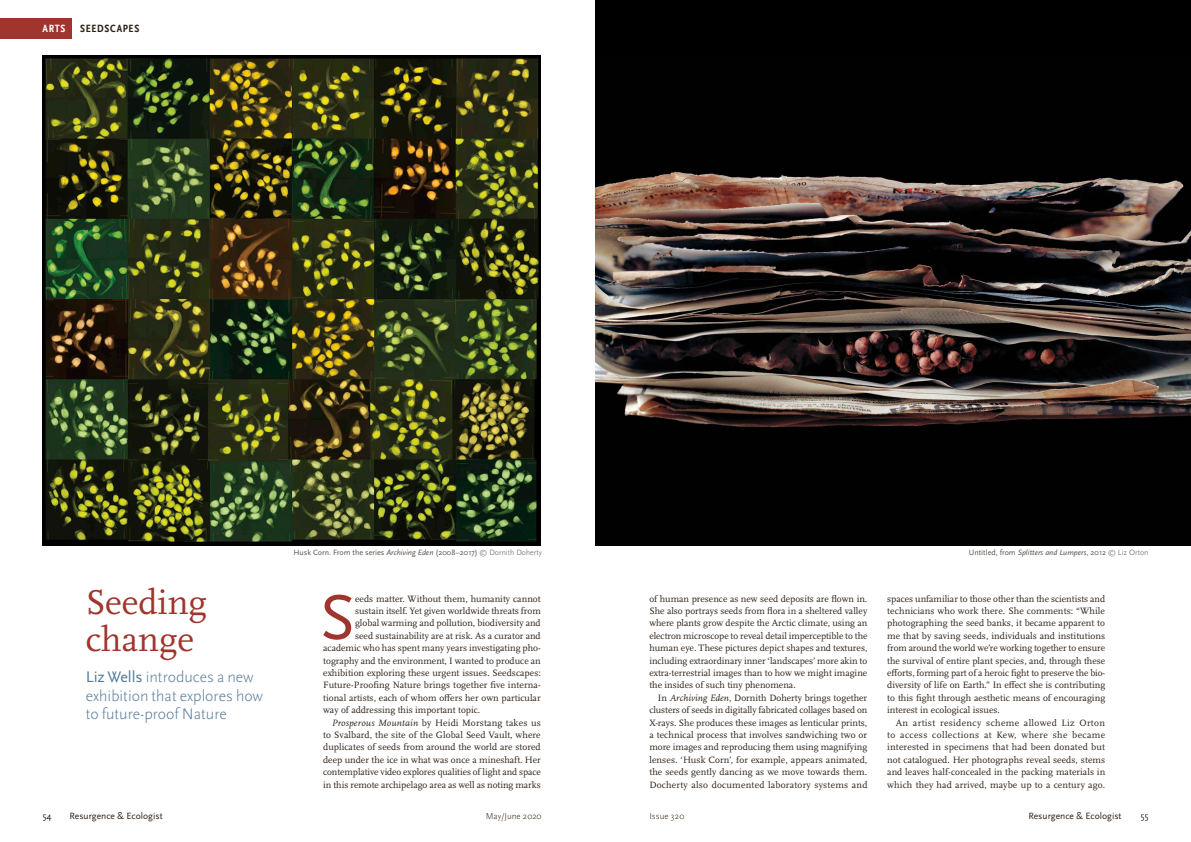
<style>
.page{position:relative;width:1191px;height:842px;background:#fff}
.page>*{position:absolute;margin:0;border:0;box-sizing:border-box;transform-origin:0 0}
.t1{font:66px "Scala Sans Pro";color:#9f352d}
.t2{font:36px/37.2px "Scala Pro";color:#9f352d}
.t3{font:300 16px/18.6px "Scala Sans Pro";color:#537996}
.t4{font:700 condensed 11px "Scala Sans Pro";letter-spacing:.06em;color:#2d2014}
.t5{font:700 condensed 11px "Scala Sans Pro";color:#fff}
.t6{font:9.6px/12.4px "Scala Pro";color:#2d2014;text-align:justify}
.t7{font:9.5px "Scala Sans Pro";color:#2d2014}
.t8{font:300 9px "Scala Sans Pro";color:#2d2014}
.t9{font:8px "Scala Sans Pro";color:#57514d}
.t10{font:italic 8px "Scala Sans Pro";color:#57514d}
.s1{font-weight:400}
.s2{font-style:italic}
.s3{font-weight:300}
.s4{font-style:normal}
.s5{font-weight:300;font-style:normal}
</style>
<div class="page">
<div style="left:0;top:18px;width:72px;height:21px;background:#9f352d"></div>
<img style="left:43px;top:56px;width:498px;height:490px">
<div style="left:595px;top:0;width:596px;height:546px;background:#000"></div>
<img style="left:595px;top:171px;width:596px;height:257px">
<p class="t5" style="left:43px;top:22px;width:25px">ARTS</p>
<p class="t4" style="left:80px;top:22px;width:61px">SEEDSCAPES</p>
<h2 class="t2" style="left:86px;top:584px;width:123px">Seeding change</h2>
<h3 class="t3" style="left:86px;top:668px;width:179px"><span class="s1">Liz Wells</span> introduces a new exhibition that explores how to future-proof Nature</h3>
<p class="t9" style="left:293px;top:548px;width:250px">Husk Corn. From the series <span class="s2">Archiving Eden</span> (2008–2017) <span class="s3">© Dornith Doherty</span></p>
<p class="t10" style="left:969px;top:548px;width:181px"><span class="s4">Untitled, from</span> Splitters and Lumpers<span class="s4">, 2012</span> <span class="s5">© Liz Orton</span></p>
<h1 class="t1" style="left:320px;top:579px;width:37px">S</h1>
<p class="t6" style="left:355px;top:592px;width:187px">eeds matter. Without them, humanity cannot</p>
<p class="t6" style="left:355px;top:605px;width:187px">sustain itself. Yet given worldwide threats from</p>
<p class="t6" style="left:355px;top:617px;width:187px">global warming and pollution, biodiversity and</p>
<p class="t6" style="left:355px;top:630px;width:187px">seed sustainability are at risk. As a curator and</p>
<p class="t6" style="left:323px;top:642px;width:219px">academic who has spent many years investigating pho-</p>
<p class="t6" style="left:323px;top:654px;width:219px">tography and the environment, I wanted to produce an</p>
<p class="t6" style="left:323px;top:667px;width:219px">exhibition exploring these urgent issues. Seedscapes:</p>
<p class="t6" style="left:323px;top:679px;width:219px">Future-Proofing Nature brings together five interna-</p>
<p class="t6" style="left:323px;top:692px;width:219px">tional artists, each of whom offers her own particular</p>
<p class="t6" style="left:323px;top:704px;width:159px">way of addressing this important topic.</p>
<p class="t6" style="left:332px;top:716px;width:211px"><span class="s2">Prosperous Mountain</span> by Heidi Morstang takes us</p>
<p class="t6" style="left:323px;top:729px;width:219px">to Svalbard, the site of the Global Seed Vault, where</p>
<p class="t6" style="left:323px;top:741px;width:219px">duplicates of seeds from around the world are stored</p>
<p class="t6" style="left:323px;top:754px;width:219px">deep under the ice in what was once a mineshaft. Her</p>
<p class="t6" style="left:323px;top:766px;width:219px">contemplative video explores qualities of light and space</p>
<p class="t6" style="left:323px;top:778px;width:219px">in this remote archipelago area as well as noting marks</p>
<p class="t6" style="left:649px;top:592px;width:220px">of human presence as new seed deposits are flown in.<br>She also portrays seeds from flora in a sheltered valley where plants grow despite the Arctic climate, using an electron microscope to reveal detail imperceptible to the human eye. These pictures depict shapes and textures, including extraordinary inner ‘landscapes’ more akin to extra-terrestrial images than to how we might imagine the insides of such tiny phenomena.</p>
<p class="t6" style="left:649px;top:692px;width:220px;text-indent:9px">In <span class="s2">Archiving Eden</span>, Dornith Doherty brings together clusters of seeds in digitally fabricated collages based on X-rays. She produces these images as lenticular prints, a technical process that involves sandwiching two or more images and reproducing them using magnifying lenses. ‘Husk Corn’, for example, appears animated, the seeds gently dancing as we move towards them.<br>Docherty also documented laboratory systems and</p>
<p class="t6" style="left:887px;top:592px;width:220px">spaces unfamiliar to those other than the scientists and technicians who work there. She comments: “While photographing the seed banks, it became apparent to me that by saving seeds, individuals and institutions from around the world we’re working together to ensure the survival of entire plant species, and, through these efforts, forming part of a heroic fight to preserve the bio&shy;diversity of life on Earth.” In effect she is contributing to this fight through aesthetic means of encouraging interest in ecological issues.</p>
<p class="t6" style="left:887px;top:716px;width:220px;text-indent:9px">An artist residency scheme allowed Liz Orton to access collections at Kew, where she became interested in specimens that had been donated but not catalogued. Her photographs reveal seeds, stems and leaves half-concealed in the packing materials in which they had arrived, maybe up to a century ago.</p>
<p class="t7" style="left:43px;top:810px;width:10px">54</p>
<p class="t7" style="left:69px;top:810px;width:95px">Resurgence &amp; Ecologist</p>
<p class="t8" style="left:486px;top:810px;width:57px">May/June 2020</p>
<p class="t8" style="left:649px;top:810px;width:36px">Issue 320</p>
<p class="t7" style="left:1028px;top:810px;width:95px">Resurgence &amp; Ecologist</p>
<p class="t7" style="left:1140px;top:810px;width:9px">55</p>
</div>
